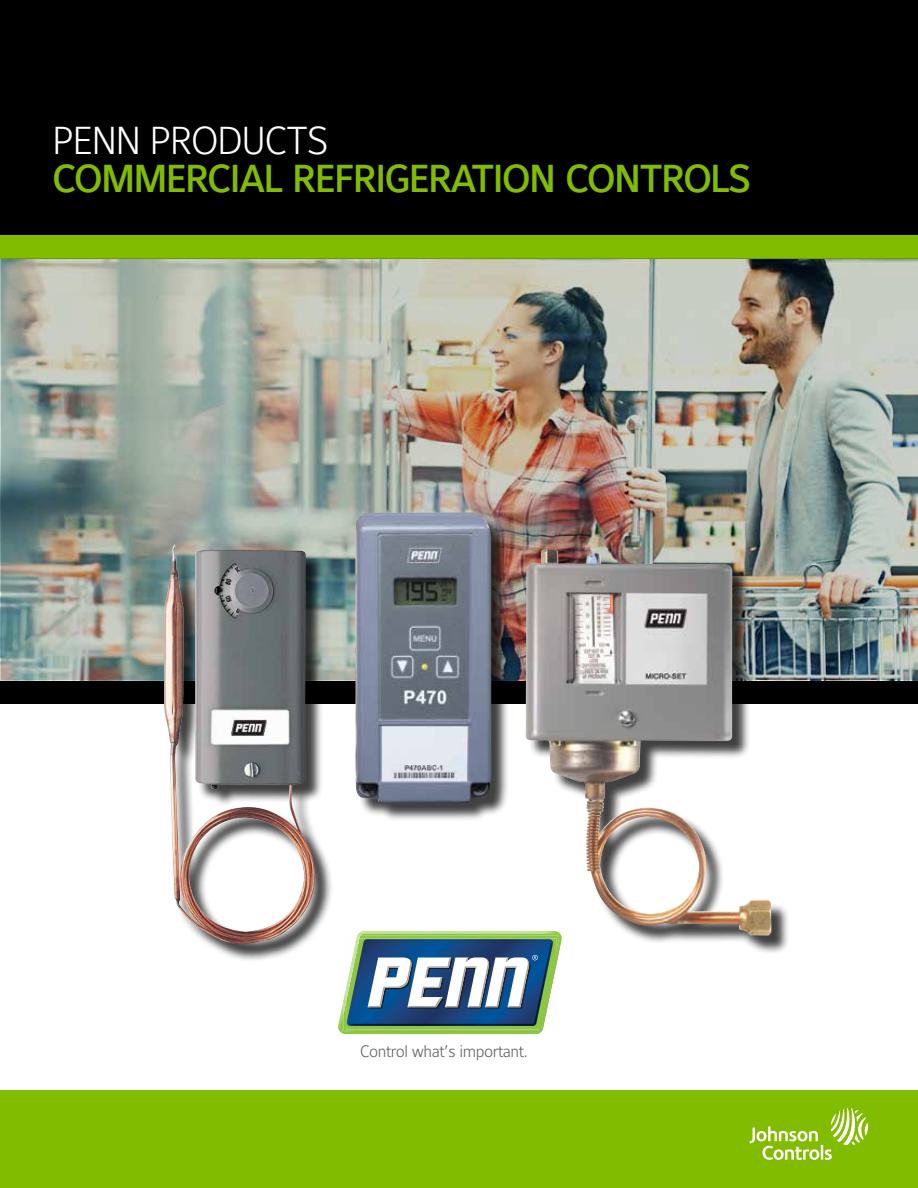
<style>
.page{position:relative;width:918px;height:1188px;background:#fff}
.page>*{position:absolute;margin:0;border:0;box-sizing:border-box;transform-origin:0 0}
.t1{font:38.55px "Maurea Medium Tf";letter-spacing:-.03em;color:#82bc00}
.t2{font:38.55px "Maurea Light Tf";letter-spacing:-.03em;color:#fff}
.t3{font:16.5px "Maurea Light Tf";letter-spacing:-.03em;color:#636466}
</style>
<div class="page">
<div style="left:0;top:680px;width:918px;height:24px;background:#000"></div>
<div style="left:0;top:0;width:918px;height:680px;background:#000"></div>
<svg style="left:338px;top:931px;width:221px;height:104px"></svg>
<div style="left:0;top:1091px;width:918px;height:97px;background:#82bc00"></div>
<svg style="left:750px;top:1108px;width:118px;height:52px"></svg>
<div style="left:0;top:235px;width:918px;height:23px;background:#82bc00"></div>
<img style="left:1px;top:258px;width:917px;height:422px">
<div style="left:528px;top:552px;width:262px;height:402px;background:#000;opacity:.75"></div>
<img style="left:526px;top:548px;width:245px;height:388px">
<div style="left:358px;top:515px;width:152px;height:307px;background:#000;opacity:.75"></div>
<img style="left:355px;top:512px;width:136px;height:291px">
<div style="left:166px;top:547px;width:168px;height:416px;background:#000;opacity:.75"></div>
<img style="left:164px;top:544px;width:151px;height:400px">
<p class="t2" style="left:52px;top:119px;width:278px">PENN PRODUCTS</p>
<p class="t1" style="left:52px;top:158px;width:700px">COMMERCIAL REFRIGERATION CONTROLS</p>
<p class="t3" style="left:360px;top:1042px;width:169px">Control what’s important.</p>
</div>
